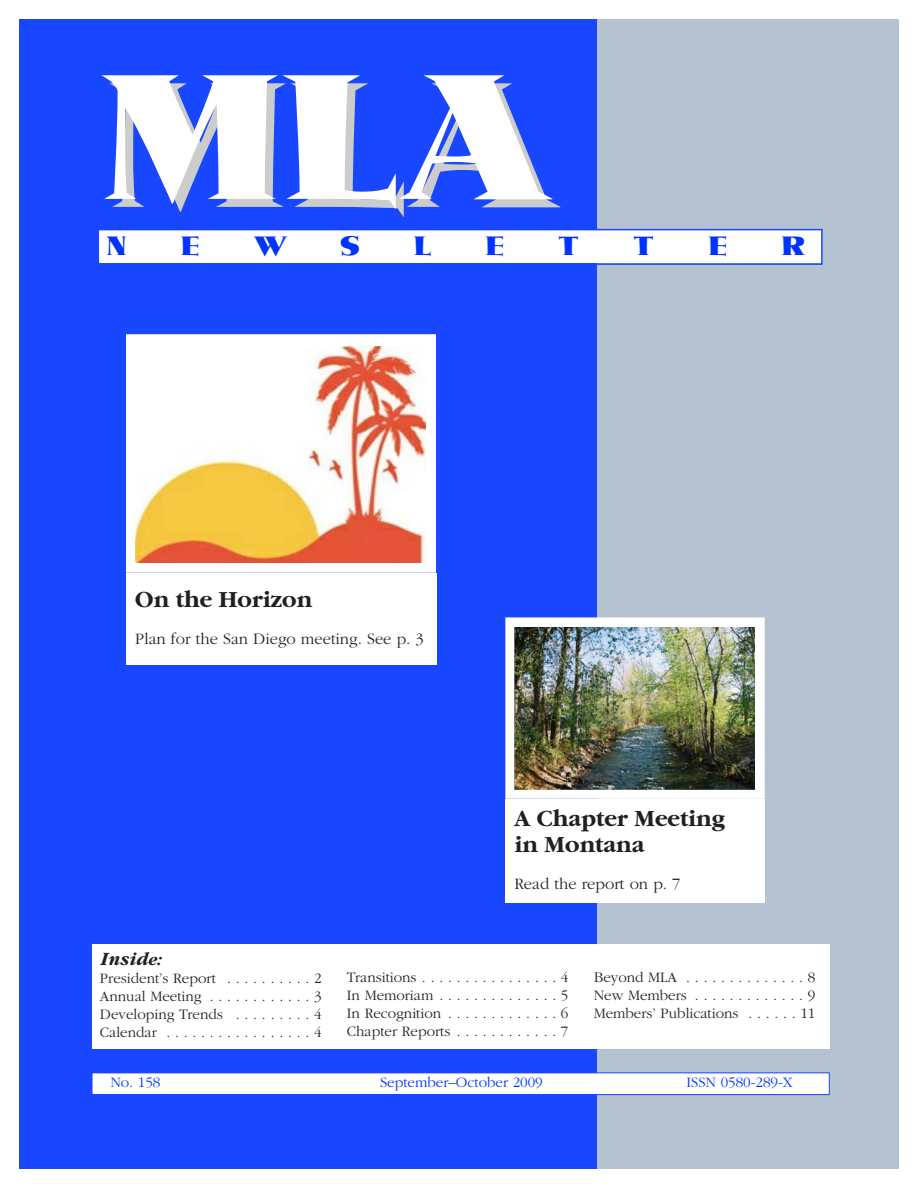
<style>
.page{position:relative;width:918px;height:1188px;background:#fff}
.page>*{position:absolute;margin:0;border:0;box-sizing:border-box;transform-origin:0 0}
.t1{font:160.5px "Metropolis ICG";color:#fff}
.t2{font:700 24px/25.5px "Garamond";color:#231f20}
.t3{font:24px "Metropolis ICG";color:#03f}
.t4{font:italic 700 19.5px "Garamond";color:#231f20}
.t5{font:300 16.5px "Garamond";color:#231f20}
.t6{font:300 15px/18px "Garamond";color:#231f20;text-align:justify}
.t7{font:300 15px "Garamond";color:#03f}
.s1{color:#ccc}
.s2{font-size:18px}
</style>
<div class="page">
<div style="left:597px;top:20px;width:301px;height:1148px;background:#b4c2d2"></div>
<div style="left:20px;top:20px;width:577px;height:1148px;background:#1947ff"></div>
<div style="left:99px;top:230px;width:722px;height:33px;background:#fff"></div>
<div style="left:98px;top:229px;width:725px;height:36px;border:2px solid #1947ff"></div>
<div style="left:92px;top:944px;width:738px;height:104px;background:#fff"></div>
<div style="left:92px;top:1073px;width:737px;height:21px;background:#fff"></div>
<div style="left:92px;top:1072px;width:738px;height:23px;border:1px solid #1947ff"></div>
<img style="left:136px;top:346px;width:289px;height:216px">
<div style="left:126px;top:334px;width:310px;height:239px;border:9px solid #fff"></div>
<img style="left:515px;top:627px;width:239px;height:162px">
<div style="left:505px;top:617px;width:260px;height:182px;border:9px solid #fff"></div>
<div style="left:126px;top:573px;width:310px;height:92px;background:#fff"></div>
<div style="left:505px;top:799px;width:260px;height:104px;background:#fff"></div>
<h1 class="t1" style="left:107px;top:75px;width:448px"><span class="s1">M</span>LA</h1>
<h2 class="t3" style="left:106px;top:237px;width:22px">N</h2>
<h2 class="t3" style="left:181px;top:237px;width:20px">E</h2>
<h2 class="t3" style="left:254px;top:237px;width:36px">W</h2>
<h2 class="t3" style="left:340px;top:237px;width:21px">S</h2>
<h2 class="t3" style="left:413px;top:237px;width:20px">L</h2>
<h2 class="t3" style="left:485px;top:237px;width:20px">E</h2>
<h2 class="t3" style="left:558px;top:237px;width:22px">T</h2>
<h2 class="t3" style="left:633px;top:237px;width:22px">T</h2>
<h2 class="t3" style="left:708px;top:237px;width:20px">E</h2>
<h2 class="t3" style="left:781px;top:237px;width:26px">R</h2>
<h2 class="t2" style="left:135px;top:588px;width:179px">On the Horizon</h2>
<p class="t5" style="left:135px;top:633px;width:290px">Plan for the San Diego meeting. See p. 3</p>
<h2 class="t2" style="left:514px;top:808px;width:212px">A Chapter Meeting in Montana</h2>
<p class="t5" style="left:514px;top:878px;width:168px">Read the report on p. 7</p>
<h3 class="t4" style="left:100px;top:952px;width:63px">Insid<span class="s2">e:</span></h3>
<p class="t6" style="left:100px;top:970px;width:223px">President’s Report . . . . . . . . . . 2<br>Annual Meeting . . . . . . . . . . . . 3<br>Developing Trends . . . . . . . . . 4<br>Calendar . . . . . . . . . . . . . . . . . 4</p>
<p class="t6" style="left:347px;top:969px;width:223px">Transitions . . . . . . . . . . . . . . . . 4<br>In Memoriam . . . . . . . . . . . . . . 5<br>In Recognition . . . . . . . . . . . . . 6<br>Chapter Reports . . . . . . . . . . . . 7</p>
<p class="t6" style="left:594px;top:969px;width:223px">Beyond MLA . . . . . . . . . . . . . . 8<br>New Members . . . . . . . . . . . . . 9<br>Members’ Publications . . . . . . 11</p>
<p class="t7" style="left:110px;top:1077px;width:51px">No. 158</p>
<p class="t7" style="left:380px;top:1077px;width:164px">September–October 2009</p>
<p class="t7" style="left:686px;top:1077px;width:108px">ISSN 0580-289-X</p>
</div>
